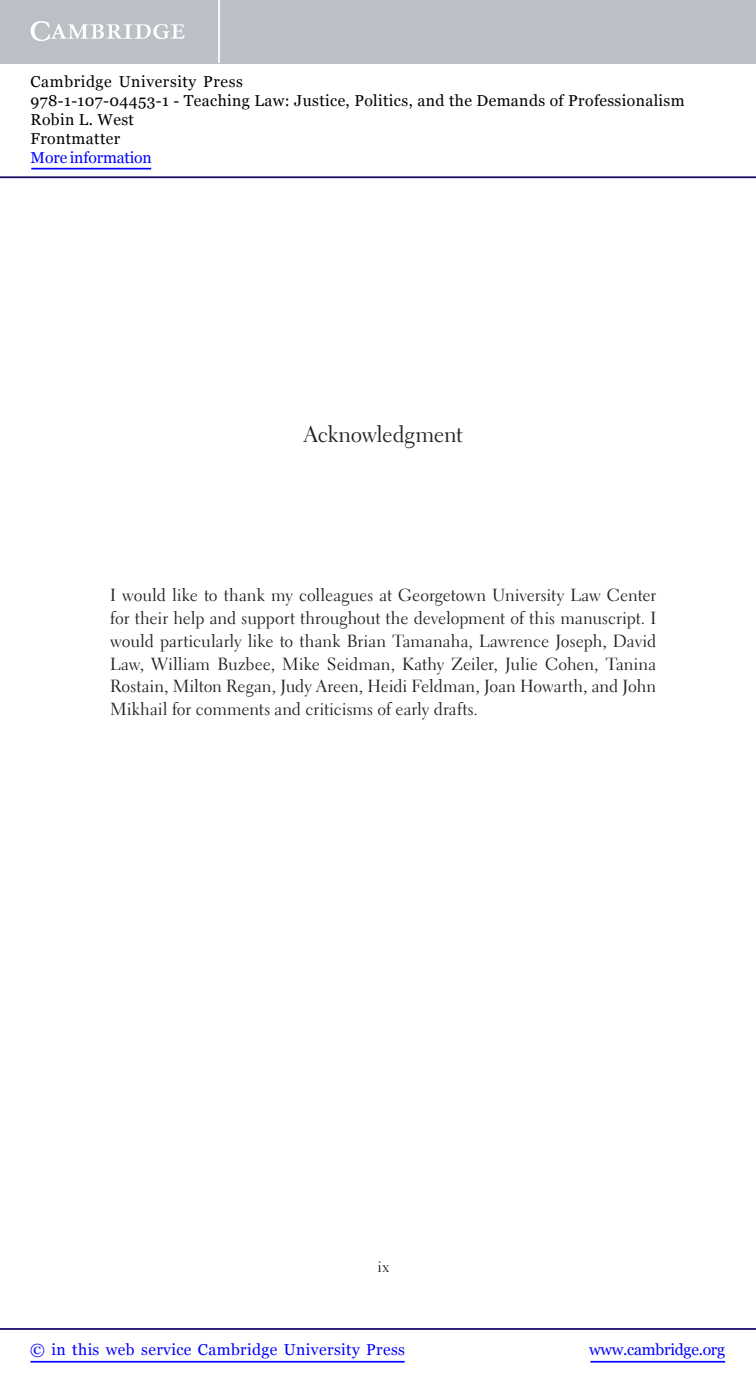
<style>
.page{position:relative;width:756px;height:1388px;background:#fff}
.page>*{position:absolute;margin:0;border:0;box-sizing:border-box;transform-origin:0 0}
.t1{font:22.75px "Electra LT Std";color:#231f20}
.t2{font:17.5px/22.8px "Electra LT Std";letter-spacing:.005em;color:#231f20;text-align:justify}
.t3{font:15.75px/18.9px "Georgia";letter-spacing:.025em;color:#000}
.t4{font:15.75px "Georgia";letter-spacing:.025em;color:#00f}
.t5{font:15.75px "Georgia";letter-spacing:-.015em;color:#00f}
.t6{font:15.75px "Georgia";letter-spacing:-.01em;color:#00f}
.t7{font:15.75px "Electra LT Std";color:#231f20}
</style>
<div class="page">
<hr style="left:591px;top:1361px;width:134px;height:1px;background:#00f">
<hr style="left:0;top:1328px;width:756px;height:2px;background:#150666">
<hr style="left:31px;top:1361px;width:374px;height:1px;background:#00f">
<div style="left:0;top:0;width:756px;height:63px;background:#bac0c6"></div>
<svg style="left:31px;top:21px;width:154px;height:20px"></svg>
<hr style="left:218px;top:0;width:2px;height:63px;background:#fff">
<hr style="left:0;top:176px;width:756px;height:2px;background:#150666">
<hr style="left:31px;top:168px;width:120px;height:1px;background:#00f">
<p class="t3" style="left:31px;top:72px;width:656px">Cambridge University Press<br>978-1-107-04453-1 - Teaching Law: Justice, Politics, and the Demands of Professionalism Robin L. West<br>Frontmatter</p>
<p class="t6" style="left:31px;top:148px;width:123px">More information</p>
<h1 class="t1" style="left:304px;top:425px;width:160px">Acknowledgment</h1>
<p class="t2" style="left:110px;top:586px;width:548px">I would like to thank my colleagues at Georgetown University Law Center for their help and support throughout the development of this manuscript. I would particularly like to thank Brian Tamanaha, Lawrence Joseph, David Law, William Buzbee, Mike Seidman, Kathy Zeiler, Julie Cohen, Tanina Rostain, Milton Regan, Judy Areen, Heidi Feldman, Joan Howarth, and John Mikhail for comments and criticisms of early drafts.</p>
<p class="t7" style="left:377px;top:1260px;width:13px">ix</p>
<p class="t4" style="left:30px;top:1340px;width:376px">© in this web service Cambridge University Press</p>
<p class="t5" style="left:589px;top:1340px;width:137px">www.cambridge.org</p>
</div>
